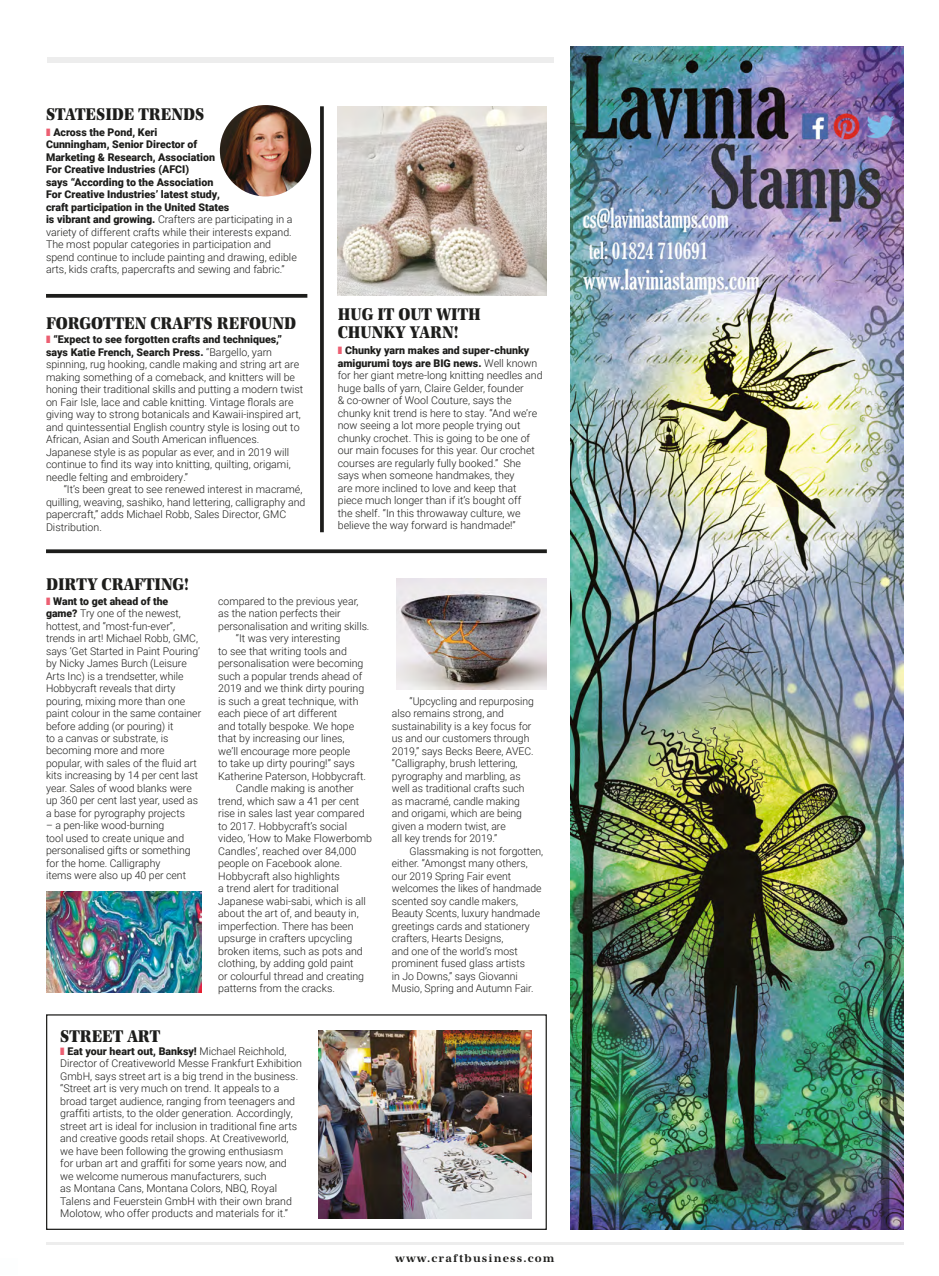
<style>
.page{position:relative;width:939px;height:1276px;background:#fff}
.page>*{position:absolute;margin:0;border:0;box-sizing:border-box;transform-origin:0 0}
.t1{font:17.5px/17.5px "URW Antiqua T Extr Bold Extr Narr";color:#1d1d1b;scale:.92 1}
.t2{font:700 11.25px "URW Antiqua";letter-spacing:.1em;color:#1d1d1b}
.t3{font:300 10.62px/12.5px "Roboto";color:#1d1d1b}
.t4{font:900 10.62px/12.5px "Roboto";color:#1d1d1b}
.s1{color:#ec5f72}
.s2{font-weight:300}
.s3{font-weight:900}
</style>
<div class="page">
<div style="left:46px;top:1014px;width:501px;height:215px;border:1px solid #1d1d1b"></div>
<img style="left:571px;top:46px;width:333px;height:1183px">
<svg style="left:320px;top:106px;width:4px;height:426px"></svg>
<img style="left:338px;top:106px;width:209px;height:190px">
<img style="left:220px;top:105px;width:91px;height:91px;border-radius:46px">
<img style="left:396px;top:579px;width:151px;height:110px">
<img style="left:46px;top:891px;width:155px;height:101px">
<img style="left:319px;top:1030px;width:212px;height:188px">
<hr style="left:46px;top:1242px;width:858px;height:3px;background:#ededed">
<div style="left:47px;top:58px;width:506px;height:5px;background:#ededed"></div>
<svg style="left:46px;top:549px;width:501px;height:4px;fill:#1d1d1b"></svg>
<svg style="left:46px;top:294px;width:261px;height:4px"></svg>
<h1 class="t1" style="left:46px;top:105px;width:174px">STATESIDE TRENDS</h1>
<p class="t4" style="left:46px;top:125px;width:252px"><span class="s1">❚</span> Across the Pond, Keri<br>Cunningham, Senior Director of<br>Marketing &amp; Research, Association<br>For Creative Industries (AFCI)<br>says “According to the Association<br>For Creative Industries’ latest study,<br>craft participation in the United States<br>is vibrant and growing. <span class="s2">Crafters are participating in a variety of different crafts while their interests expand.<br>The most popular categories in participation and spend continue to include painting and drawing, edible arts, kids crafts, papercrafts and sewing and fabric.”</span></p>
<h1 class="t1" style="left:46px;top:314px;width:273px">FORGOTTEN CRAFTS REFOUND</h1>
<p class="t3" style="left:46px;top:333px;width:259px"><span class="s1">❚</span> <span class="s3">“Expect to see forgotten crafts and techniques,” says Katie French, Search Press.</span> “Bargello, yarn spinning, rug hooking, candle making and string art are making something of a comeback, and knitters will be honing their traditional skills and putting a modern twist on Fair Isle, lace and cable knitting. Vintage florals are giving way to strong botanicals and Kawaii-inspired art, and quintessential English country style is losing out to African, Asian and South American influences.<br>Japanese style is as popular as ever, and in 2019 will continue to find its way into knitting, quilting, origami, needle felting and embroidery.”</p>
<p class="t3" style="left:46px;top:483px;width:261px;text-indent:18px">“It’s been great to see renewed interest in macramé, quilling, weaving, sashiko, hand lettering, calligraphy and papercraft,” adds Michael Robb, Sales Director, GMC Distribution.</p>
<h1 class="t1" style="left:46px;top:574px;width:157px">DIRTY CRAFTING!</h1>
<h1 class="t1" style="left:338px;top:305px;width:157px">HUG IT OUT WITH<br>CHUNKY YARN!</h1>
<p class="t3" style="left:338px;top:344px;width:206px"><span class="s1">❚</span> <span class="s3">Chunky yarn makes and super-chunky amigurumi toys are BIG news.</span> Well known for her giant metre-long knitting needles and huge balls of yarn, Claire Gelder, founder<br>&amp; co-owner of Wool Couture, says the chunky knit trend is here to stay. “And we’re now seeing a lot more people trying out chunky crochet. This is going to be one of our main focuses for this year. Our crochet courses are regularly fully booked.” She says when someone handmakes, they<br>are more inclined to love and keep that piece much longer than if it’s bought off<br>the shelf. “In this throwaway culture, we believe the way forward is handmade!”</p>
<p class="t3" style="left:46px;top:594px;width:157px"><span class="s1">❚</span> <span class="s3">Want to get ahead of the game?</span> Try one of the newest, hottest, and “most-fun-ever”, trends in art! Michael Robb, GMC, says ‘Get Started in Paint Pouring’ by Nicky James Burch (Leisure<br>Arts Inc) is a trendsetter, while<br>Hobbycraft reveals that dirty pouring, mixing more than one paint colour in the same container before adding (or pouring) it<br>to a canvas or substrate, is becoming more and more popular, with sales of the fluid art kits increasing by 14 per cent last year. Sales of wood blanks were up 360 per cent last year, used as a base for pyrography projects</p>
<p class="t3" style="left:46px;top:819px;width:146px">– a pen-like wood-burning<br>tool used to create unique and personalised gifts or something for the home. Calligraphy<br>items were also up 40 per cent</p>
<p class="t3" style="left:218px;top:594px;width:142px">compared to the previous year,</p>
<p class="t3" style="left:218px;top:606px;width:124px">as the nation perfects their</p>
<p class="t3" style="left:218px;top:619px;width:153px">personalisation and writing skills.</p>
<p class="t3" style="left:236px;top:631px;width:106px">“It was very interesting</p>
<p class="t3" style="left:218px;top:644px;width:130px">to see that writing tools and</p>
<p class="t3" style="left:218px;top:656px;width:147px">personalisation were becoming</p>
<p class="t3" style="left:218px;top:669px;width:146px">such a popular trends ahead of</p>
<p class="t3" style="left:218px;top:681px;width:147px">2019 and we think dirty pouring</p>
<p class="t3" style="left:218px;top:694px;width:142px">is such a great technique, with</p>
<p class="t3" style="left:218px;top:706px;width:121px">each piece of art different</p>
<p class="t3" style="left:218px;top:719px;width:137px">and totally bespoke. We hope</p>
<p class="t3" style="left:218px;top:731px;width:128px">that by increasing our lines,</p>
<p class="t3" style="left:218px;top:744px;width:134px">we’ll encourage more people</p>
<p class="t3" style="left:218px;top:756px;width:138px">to take up dirty pouring!” says</p>
<p class="t3" style="left:218px;top:769px;width:149px">Katherine Paterson, Hobbycraft.</p>
<p class="t3" style="left:236px;top:781px;width:119px">Candle making is another</p>
<p class="t3" style="left:218px;top:794px;width:142px">trend, which saw a 41 per cent</p>
<p class="t3" style="left:218px;top:806px;width:148px">rise in sales last year compared</p>
<p class="t3" style="left:218px;top:819px;width:130px">to 2017. Hobbycraft’s social</p>
<p class="t3" style="left:218px;top:831px;width:155px">video, ‘How to Make Flowerbomb</p>
<p class="t3" style="left:218px;top:844px;width:140px">Candles’, reached over 84,000</p>
<p class="t3" style="left:218px;top:856px;width:125px">people on Facebook alone.</p>
<p class="t3" style="left:218px;top:869px;width:123px">Hobbycraft also highlights</p>
<p class="t3" style="left:218px;top:881px;width:122px">a trend alert for traditional</p>
<p class="t3" style="left:218px;top:894px;width:149px">Japanese wabi-sabi, which is all</p>
<p class="t3" style="left:218px;top:906px;width:142px">about the art of, and beauty in,</p>
<p class="t3" style="left:218px;top:919px;width:137px">imperfection. There has been</p>
<p class="t3" style="left:218px;top:931px;width:135px">upsurge in crafters upcycling</p>
<p class="t3" style="left:218px;top:944px;width:146px">broken items, such as pots and</p>
<p class="t3" style="left:218px;top:956px;width:137px">clothing, by adding gold paint</p>
<p class="t3" style="left:218px;top:969px;width:147px">or colourful thread and creating</p>
<p class="t3" style="left:218px;top:981px;width:118px">patterns from the cracks.</p>
<h1 class="t1" style="left:60px;top:1027px;width:110px">STREET ART</h1>
<p class="t3" style="left:60px;top:1044px;width:243px"><span class="s1">❚</span> <span class="s3">Eat your heart out, Banksy!</span> Michael Reichhold, Director of Creativeworld Messe Frankfurt Exhibition GmbH, says street art is a big trend in the business. “Street art is very much on trend. It appeals to a broad target audience, ranging from teenagers and graffiti artists, to the older generation. Accordingly, street art is ideal for inclusion in traditional fine arts and creative goods retail shops. At Creativeworld, we have been following the growing enthusiasm<br>for urban art and graffiti for some years now, and we welcome numerous manufacturers, such<br>as Montana Cans, Montana Colors, NBQ, Royal Talens and Feuerstein GmbH with their own brand Molotow, who offer products and materials for it.”</p>
<p class="t3" style="left:392px;top:694px;width:143px;text-indent:18px">“Upcycling and repurposing also remains strong, and sustainability is a key focus for us and our customers through<br>2019,” says Becks Beere, AVEC. “Calligraphy, brush lettering, pyrography and marbling, as well as traditional crafts such as macramé, candle making and origami, which are being given a modern twist, are<br>all key trends for 2019.”</p>
<p class="t3" style="left:392px;top:844px;width:153px;text-indent:18px">Glassmaking is not forgotten, either. “Amongst many others, our 2019 Spring Fair event welcomes the likes of handmade scented soy candle makers,<br>Beauty Scents, luxury handmade greetings cards and stationery crafters, Hearts Designs,<br>and one of the world’s most prominent fused glass artists<br>in Jo Downs,” says Giovanni<br>Musio, Spring and Autumn Fair.</p>
<p class="t2" style="left:395px;top:1251px;width:161px">www.craftbusiness.com</p>
</div>
